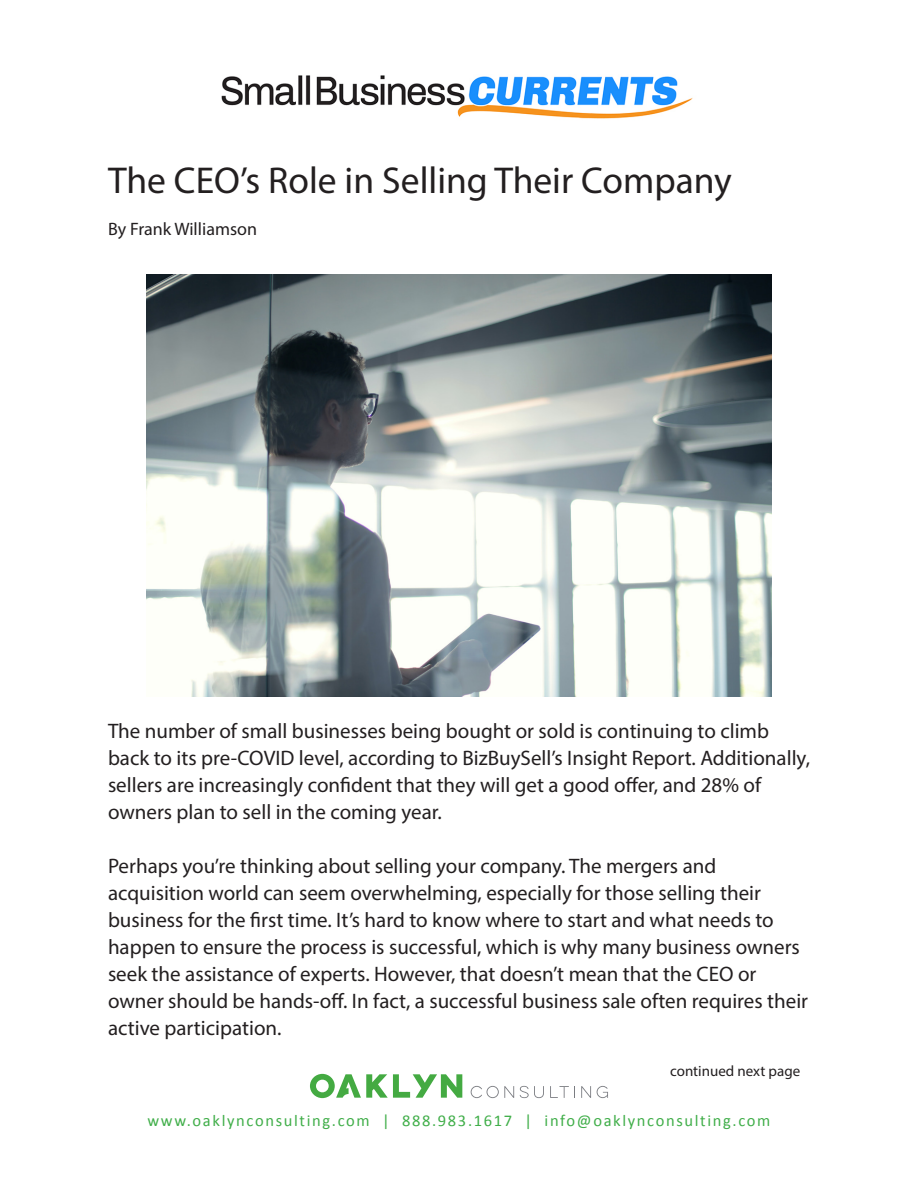
<style>
.page{position:relative;width:918px;height:1188px;background:#fff}
.page>*{position:absolute;margin:0;border:0;box-sizing:border-box;transform-origin:0 0}
.t1{font:37.5px "Myriad Pro";color:#231f20}
.t2{font:21px/27px "Myriad Pro";color:#231f20}
.t3{font:18px "Myriad Pro";color:#231f20}
.t4{font:16.5px "Calibri";letter-spacing:.1em;color:#40ae49}
.t5{font:15px "Myriad Pro";color:#231f20}
</style>
<div class="page">
<svg style="left:471px;top:1086px;width:43px;height:12px"></svg>
<svg style="left:520px;top:1086px;width:24px;height:12px"></svg>
<svg style="left:550px;top:1086px;width:25px;height:12px"></svg>
<svg style="left:581px;top:1086px;width:10px;height:12px"></svg>
<svg style="left:597px;top:1086px;width:11px;height:12px"></svg>
<svg style="left:310px;top:1074px;width:152px;height:24px"></svg>
<img style="left:221px;top:75px;width:472px;height:44px">
<img style="left:147px;top:274px;width:624px;height:422px">
<p class="t1" style="left:108px;top:158px;width:625px">The CEO’s Role in Selling Their Company</p>
<p class="t3" style="left:108px;top:218px;width:151px">By Frank Williamson</p>
<p class="t2" style="left:108px;top:717px;width:704px">The number of small businesses being bought or sold is continuing to climb back to its pre-COVID level, according to BizBuySell’s Insight Report. Additionally, sellers are increasingly confident that they will get a good offer, and 28% of owners plan to sell in the coming year.</p>
<p class="t2" style="left:108px;top:852px;width:702px">Perhaps you’re thinking about selling your company. The mergers and acquisition world can seem overwhelming, especially for those selling their business for the first time. It’s hard to know where to start and what needs to happen to ensure the process is successful, which is why many business owners seek the assistance of experts. However, that doesn’t mean that the CEO or owner should be hands-off. In fact, a successful business sale often requires their active participation.</p>
<p class="t5" style="left:670px;top:1062px;width:132px">continued next page</p>
<p class="t4" style="left:147px;top:1110px;width:625px">www.oaklynconsulting.com | 888.983.1617 | info@oaklynconsulting.com</p>
</div>
